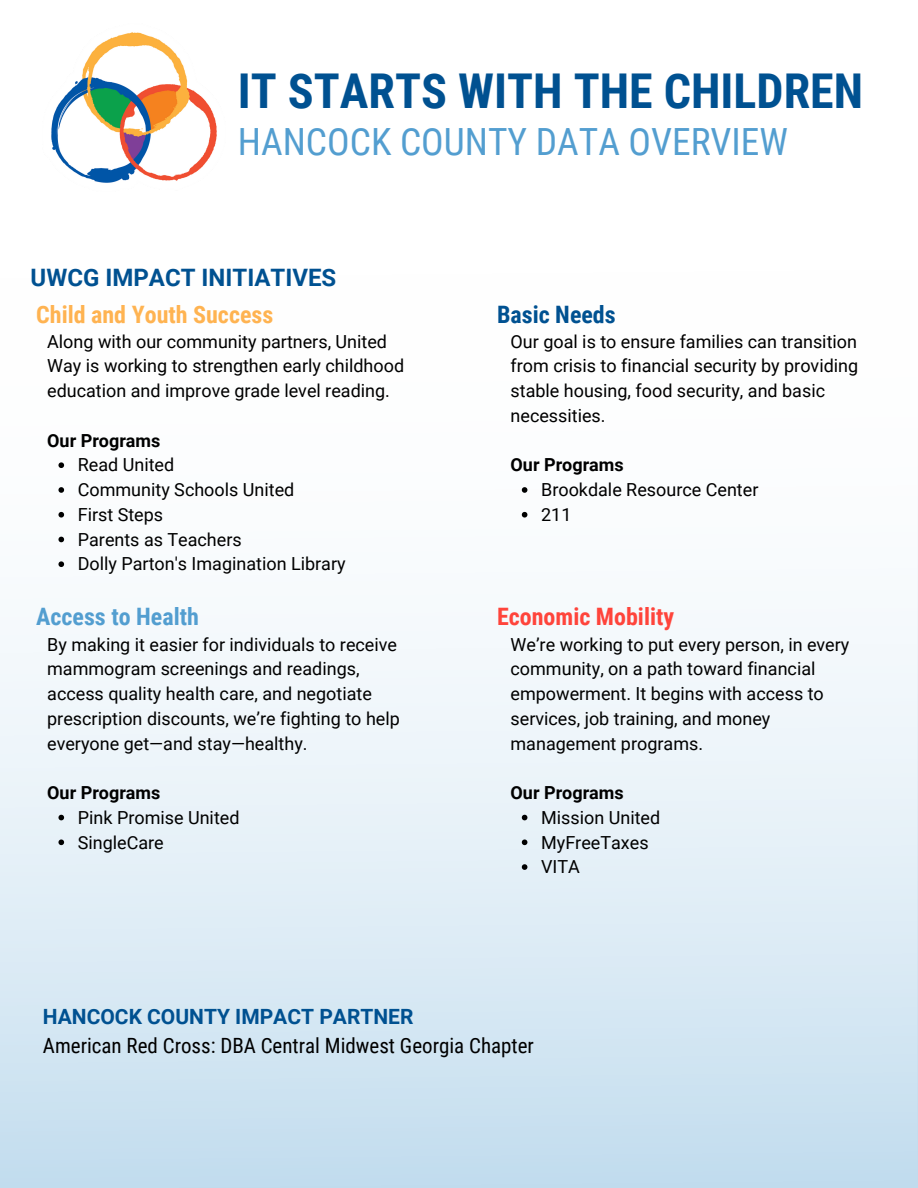
<style>
.page{position:relative;width:918px;height:1188px;background:#fff}
.page>*{position:absolute;margin:0;border:0;box-sizing:border-box;transform-origin:0 0}
.t1{font:700 48px "Roboto Condensed";color:#005191}
.t2{font:37.5px "Roboto Condensed";color:#539ed0}
.t3{font:700 24px "Roboto";color:#005191}
.t4{font:700 24px "Roboto Condensed";color:#ffb351}
.t5{font:700 24px "Roboto Condensed";color:#ff443b}
.t6{font:700 24px "Roboto Condensed";color:#539ed0}
.t7{font:700 24px "Roboto Condensed";color:#005191}
.t8{font:21px "Roboto Condensed";color:#000}
.t9{font:700 21px "Roboto";color:#005191}
.t10{font:18px/24.8px "Roboto";color:#000}
.t11{font:700 18px "Roboto";color:#000}
</style>
<div class="page">
<img style="left:51px;top:32px;width:166px;height:151px">
<div style="left:0;top:270px;width:918px;height:918px;background:linear-gradient(to bottom,#fff,#cae1f0)"></div>
<svg style="left:58px;top:462px;width:6px;height:6px"></svg>
<svg style="left:58px;top:487px;width:6px;height:6px"></svg>
<svg style="left:58px;top:512px;width:6px;height:6px"></svg>
<svg style="left:58px;top:537px;width:6px;height:5px"></svg>
<svg style="left:58px;top:561px;width:6px;height:6px"></svg>
<svg style="left:58px;top:815px;width:6px;height:5px"></svg>
<svg style="left:58px;top:840px;width:6px;height:5px"></svg>
<svg style="left:522px;top:487px;width:5px;height:6px"></svg>
<svg style="left:522px;top:512px;width:5px;height:6px"></svg>
<svg style="left:522px;top:815px;width:5px;height:5px"></svg>
<svg style="left:522px;top:840px;width:5px;height:5px"></svg>
<svg style="left:522px;top:864px;width:5px;height:6px"></svg>
<h1 class="t1" style="left:238px;top:64px;width:627px">IT STARTS WITH THE CHILDREN</h1>
<h2 class="t2" style="left:238px;top:120px;width:552px">HANCOCK COUNTY DATA OVERVIEW</h2>
<h3 class="t3" style="left:31px;top:263px;width:307px">UWCG IMPACT INITIATIVES</h3>
<h3 class="t4" style="left:36px;top:301px;width:239px">Child and Youth Success</h3>
<p class="t10" style="left:47px;top:329px;width:358px">Along with our community partners, United<br>Way is working to strengthen early childhood education and improve grade level reading.</p>
<p class="t11" style="left:47px;top:430px;width:115px">Our Programs</p>
<p class="t10" style="left:78px;top:453px;width:269px">Read United<br>Community Schools United<br>First Steps<br>Parents as Teachers<br>Dolly Parton's Imagination Library</p>
<h3 class="t6" style="left:36px;top:603px;width:164px">Access to Health</h3>
<p class="t10" style="left:47px;top:632px;width:354px">By making it easier for individuals to receive mammogram screenings and readings, access quality health care, and negotiate prescription discounts, we’re fighting to help everyone get—and stay—healthy.</p>
<p class="t11" style="left:47px;top:782px;width:115px">Our Programs</p>
<p class="t10" style="left:78px;top:805px;width:163px">Pink Promise United<br>SingleCare</p>
<p class="t9" style="left:43px;top:1005px;width:372px">HANCOCK COUNTY IMPACT PARTNER</p>
<h3 class="t7" style="left:497px;top:301px;width:120px">Basic Needs</h3>
<p class="t10" style="left:511px;top:329px;width:349px">Our goal is to ensure families can transition from crisis to financial security by providing stable housing, food security, and basic necessities.</p>
<p class="t11" style="left:511px;top:455px;width:115px">Our Programs</p>
<p class="t10" style="left:541px;top:478px;width:219px">Brookdale Resource Center<br>211</p>
<h3 class="t5" style="left:497px;top:603px;width:179px">Economic Mobility</h3>
<p class="t10" style="left:511px;top:632px;width:340px">We’re working to put every person, in every community, on a path toward financial empowerment. It begins with access to services, job training, and money management programs.</p>
<p class="t11" style="left:511px;top:782px;width:115px">Our Programs</p>
<p class="t10" style="left:541px;top:805px;width:121px">Mission United<br>MyFreeTaxes<br>VITA</p>
<p class="t8" style="left:43px;top:1033px;width:493px">American Red Cross: DBA Central Midwest Georgia Chapter</p>
</div>
